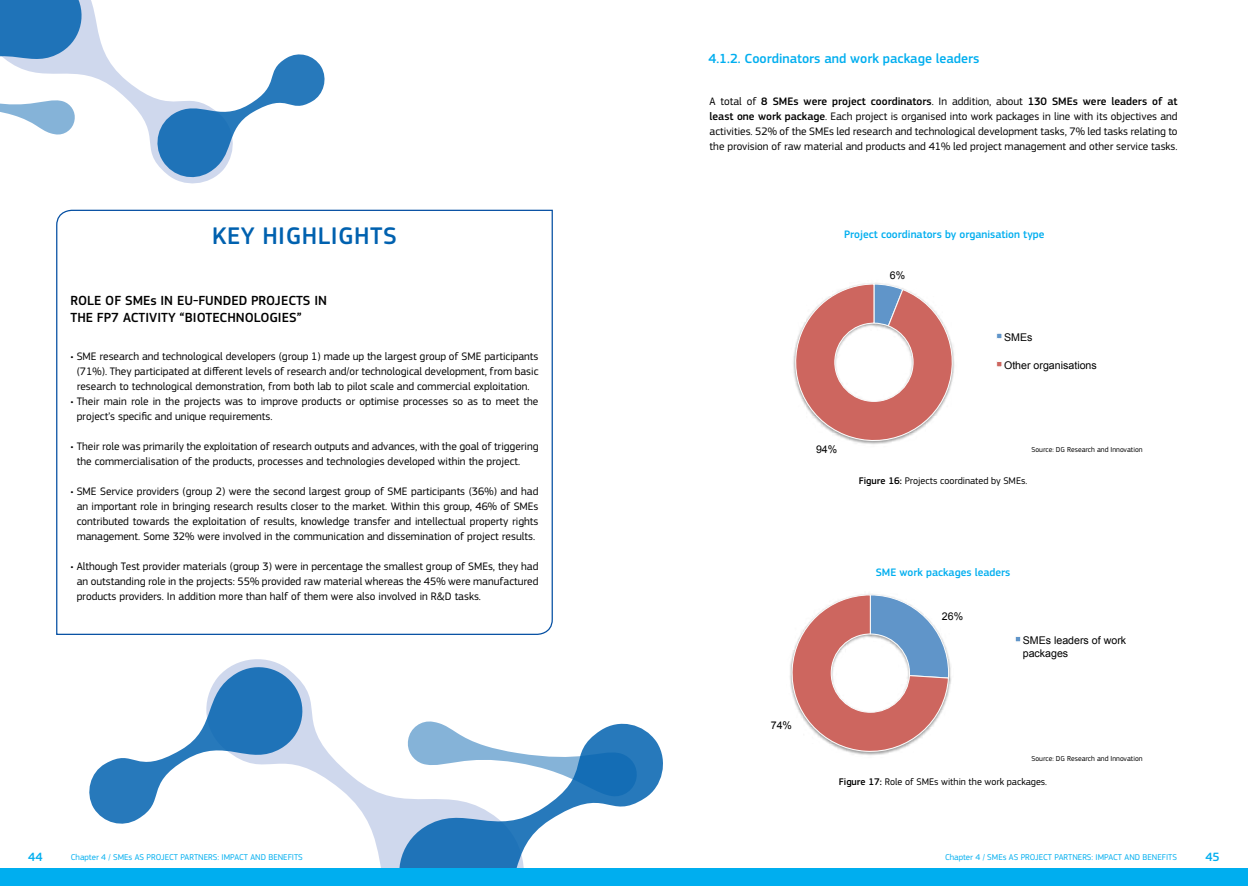
<style>
.page{position:relative;width:1248px;height:886px;background:#fff}
.page>*{position:absolute;margin:0;border:0;box-sizing:border-box;transform-origin:0 0}
.t1{font:500 25px "EC Square Sans Pro";letter-spacing:.02em;color:#0061af}
.t2{font:500 13.75px/16.5px "EC Square Sans Pro";color:#000}
.t3{font:500 13.75px "EC Square Sans Pro";color:#00aeef}
.t4{font:500 12.5px "EC Square Sans Pro";color:#00aeef}
.t5{font:11.25px/15px "EC Square Sans Pro";color:#000;text-align:justify}
.t6{font:500 11.25px "EC Square Sans Pro";color:#00aeef}
.t7{font:10.62px/12.8px "Arial";color:#000}
.t8{font:10px "EC Square Sans Pro";color:#000}
.t9{font:8.75px "EC Square Sans Pro";color:#00aeef}
.t10{font:7.5px "EC Square Sans Pro";color:#000}
.s1{font-weight:500}
</style>
<div class="page">
<div style="left:624px;top:868px;width:623px;height:18px;background:#00aeef"></div>
<svg style="left:793px;top:283px;width:162px;height:161px"></svg>
<div style="left:995px;top:333px;width:7px;height:6px;border:1px solid #fafafa"></div>
<div style="left:995px;top:361px;width:7px;height:6px;border:1px solid #fafafa"></div>
<svg style="left:790px;top:594px;width:159px;height:160px"></svg>
<div style="left:1014px;top:636px;width:7px;height:6px;border:1px solid #fafafa"></div>
<svg style="left:56px;top:209px;width:497px;height:426px"></svg>
<svg style="left:245px;top:659px;width:146px;height:209px"></svg>
<svg style="left:89px;top:661px;width:219px;height:167px"></svg>
<svg style="left:391px;top:721px;width:272px;height:147px"></svg>
<div style="left:0;top:868px;width:624px;height:18px;background:#00aeef"></div>
<svg style="left:87px;top:0;width:115px;height:184px"></svg>
<svg style="left:153px;top:51px;width:172px;height:131px"></svg>
<svg style="left:0;top:0;width:87px;height:135px"></svg>
<h1 class="t1" style="left:212px;top:222px;width:172px">Key highlights</h1>
<p class="t2" style="left:70px;top:292px;width:258px">ROLE OF SMEs IN EU-FUNDED PROJECTS IN<br>THE FP7 ACTIVITY “BIOTECHNOLOGIES”</p>
<p class="t5" style="left:70px;top:349px;width:469px;text-align:center">• SME research and technological developers (group 1) made up the largest group of SME participants (71%). They participated at different levels of research and/or technological development, from basic research to technological demonstration, from both lab to pilot scale and commercial exploitation.</p>
<p class="t5" style="left:77px;top:394px;width:463px;text-indent:-6px">• Their main role in the projects was to improve products or optimise processes so as to meet the project’s specific and unique requirements.</p>
<p class="t5" style="left:77px;top:439px;width:463px;text-indent:-6px">• Their role was primarily the exploitation of research outputs and advances, with the goal of triggering the commercialisation of the products, processes and technologies developed within the project.</p>
<p class="t5" style="left:70px;top:484px;width:469px;text-align:center">• SME Service providers (group 2) were the second largest group of SME participants (36%) and had an important role in bringing research results closer to the market. Within this group, 46% of SMEs contributed towards the exploitation of results, knowledge transfer and intellectual property rights management. Some 32% were involved in the communication and dissemination of project results.</p>
<p class="t5" style="left:77px;top:559px;width:463px;text-indent:-6px">• Although Test provider materials (group 3) were in percentage the smallest group of SMEs, they had an outstanding role in the projects: 55% provided raw material whereas the 45% were manufactured products providers. In addition more than half of them were also involved in R&amp;D tasks.</p>
<p class="t4" style="left:28px;top:849px;width:16px">44</p>
<p class="t9" style="left:71px;top:852px;width:233px">Chapter 4 / SMEs AS PROJECT PARTNERS: IMPACT AND BENEFITS</p>
<p class="t3" style="left:708px;top:51px;width:272px">4.1.2. Coordinators and work package leaders</p>
<p class="t5" style="left:709px;top:94px;width:469px">A total of <span class="s1">8 SMEs were project coordinators</span>. In addition, about <span class="s1">130 SMEs were leaders of at least one work package</span>. Each project is organised into work packages in line with its objectives and activities. 52% of the SMEs led research and technological development tasks, 7% led tasks relating to the provision of raw material and products and 41% led project management and other service tasks.</p>
<p class="t6" style="left:844px;top:227px;width:202px">Project coordinators by organisation type</p>
<p class="t7" style="left:889px;top:269px;width:17px">6%</p>
<p class="t7" style="left:1003px;top:331px;width:30px">SMEs</p>
<p class="t7" style="left:1003px;top:359px;width:94px">Other organisations</p>
<p class="t7" style="left:816px;top:443px;width:23px">94%</p>
<p class="t10" style="left:1031px;top:445px;width:113px">Source: DG Research and Innovation</p>
<p class="t8" style="left:858px;top:475px;width:170px"><span class="s1">Figure 16:</span> Projects coordinated by SMEs.</p>
<p class="t7" style="left:770px;top:719px;width:23px">74%</p>
<p class="t6" style="left:875px;top:566px;width:136px">SME work packages leaders</p>
<p class="t7" style="left:941px;top:610px;width:23px">26%</p>
<p class="t7" style="left:1022px;top:634px;width:105px">SMEs leaders of work packages</p>
<p class="t10" style="left:1031px;top:754px;width:113px">Source: DG Research and Innovation</p>
<p class="t8" style="left:838px;top:776px;width:210px"><span class="s1">Figure 17:</span> Role of SMEs within the work packages.</p>
<p class="t9" style="left:944px;top:852px;width:233px">Chapter 4 / SMEs AS PROJECT PARTNERS: IMPACT AND BENEFITS</p>
<p class="t4" style="left:1205px;top:849px;width:16px">45</p>
</div>
